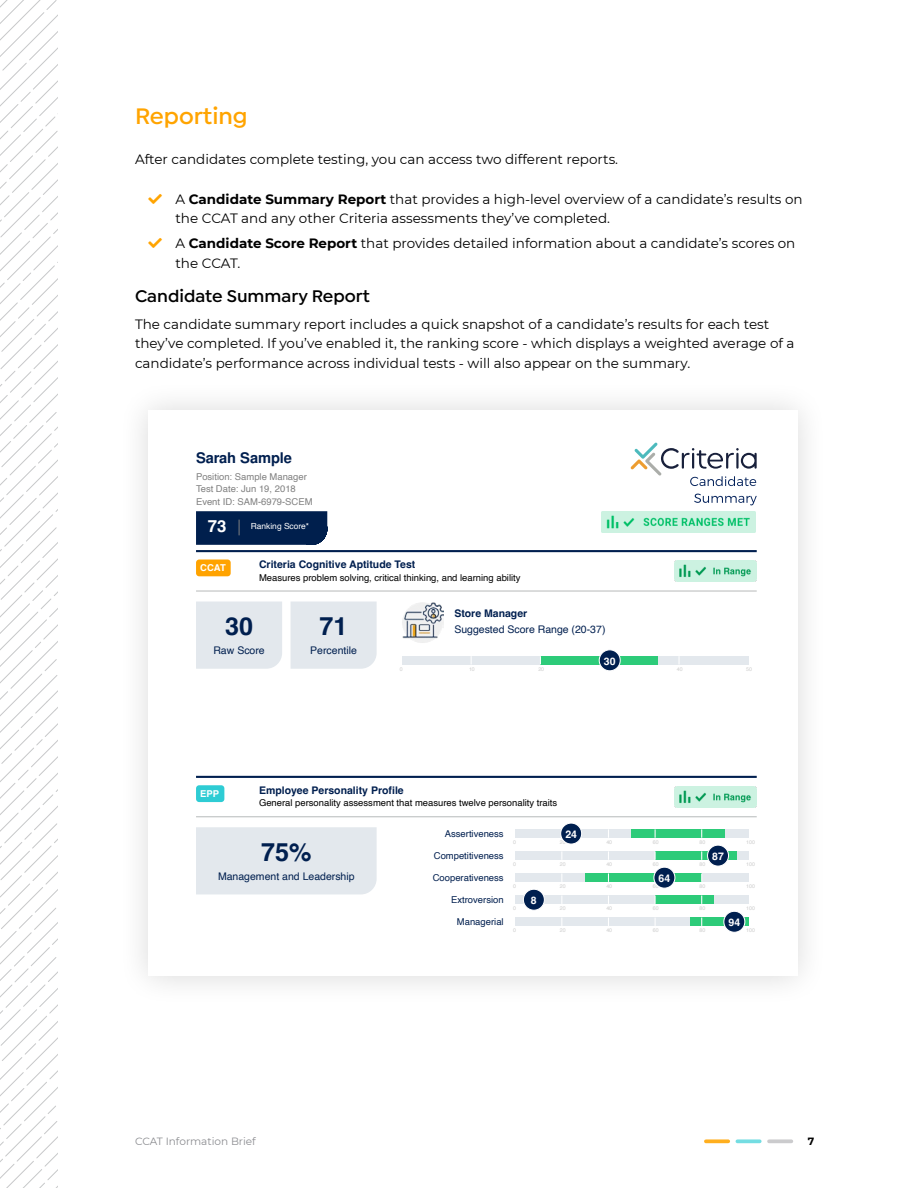
<style>
.page{position:relative;width:918px;height:1188px;background:#fff}
.page>*{position:absolute;margin:0;border:0;box-sizing:border-box;transform-origin:0 0}
.t1{font:700 25.2px "Helvetica";color:#001f4f}
.t2{font:600 24px "Isidora Sans";color:#ffa400}
.t3{font:600 18px "Isidora Sans";color:#000}
.t4{font:700 16.8px "Helvetica";color:#fff}
.t5{font:700 14.7px "Free Sans";letter-spacing:-.01em;color:#001f4f}
.t6{font:13.5px/19.5px "Montserrat";color:#000}
.t7{font:700 10.5px "Helvetica";color:#001f4f}
.t8{font:10.5px "Helvetica";color:#001f4f}
.t9{font:10.5px "Montserrat";color:#8b8c90}
.t10{font:700 10.5px "Helvetica";color:#fff}
.t11{font:700 10.5px "Montserrat";color:#000}
.t12{font:9.45px "Helvetica";color:#000}
.t13{font:9.45px "Helvetica";color:#001f4f}
.t14{font:9.45px/12.6px "Helvetica";color:#808080}
.t15{font:700 9.45px "Helvetica";color:#fff}
.t16{font:8.4px "Helvetica";color:#fff}
.t17{font:5.25px "Helvetica";color:#ccc}
.s1{font-weight:700}
</style>
<div class="page">
<svg style="left:0;top:0;width:57px;height:1188px"></svg>
<svg style="left:737px;top:1139px;width:23px;height:4px"></svg>
<svg style="left:769px;top:1139px;width:22px;height:4px"></svg>
<svg style="left:706px;top:1139px;width:22px;height:4px"></svg>
<div style="left:117px;top:380px;width:711px;height:627px;background:#000;opacity:.15"></div>
<div style="left:148px;top:410px;width:649px;height:566px;background:#fff"></div>
<img style="left:601px;top:511px;width:155px;height:21px">
<svg style="left:631px;top:443px;width:126px;height:62px"></svg>
<svg style="left:196px;top:511px;width:131px;height:34px;background:#052350"></svg>
<hr style="left:196px;top:550px;width:561px;height:2px;background:#001f4f">
<hr style="left:196px;top:590px;width:561px;height:2px;background:#babdbd">
<div style="left:196px;top:560px;width:35px;height:16px;background:#ffa300;border-radius:3px"></div>
<img style="left:675px;top:561px;width:82px;height:21px">
<div style="left:196px;top:602px;width:86px;height:67px;background:#e3e8ed"></div>
<div style="left:291px;top:602px;width:86px;height:67px;background:#e3e8ed"></div>
<img style="left:402px;top:602px;width:42px;height:41px">
<div style="left:402px;top:656px;width:346px;height:9px;background:#e3e8ed"></div>
<div style="left:540px;top:656px;width:118px;height:9px;background:#2dcb79"></div>
<div style="left:599px;top:650px;width:21px;height:21px;background:#001f4f;border-radius:50%"></div>
<div style="left:599px;top:649px;width:22px;height:22px;border:1px solid #fff;border-radius:50%"></div>
<hr style="left:196px;top:776px;width:561px;height:2px;background:#001f4f">
<hr style="left:196px;top:816px;width:561px;height:1px;background:#babdbd">
<div style="left:196px;top:785px;width:28px;height:17px;background:#2eccd4;border-radius:3px"></div>
<img style="left:675px;top:786px;width:82px;height:21px">
<div style="left:196px;top:827px;width:181px;height:67px;background:#e3e8ed"></div>
<div style="left:515px;top:829px;width:233px;height:9px;background:#e3e8ed"></div>
<div style="left:632px;top:829px;width:93px;height:9px;background:#2dcb79"></div>
<div style="left:561px;top:823px;width:21px;height:21px;background:#001f4f;border-radius:50%"></div>
<div style="left:560px;top:823px;width:22px;height:22px;border:1px solid #fff;border-radius:50%"></div>
<div style="left:515px;top:851px;width:233px;height:9px;background:#e3e8ed"></div>
<div style="left:655px;top:851px;width:82px;height:9px;background:#2dcb79"></div>
<div style="left:708px;top:845px;width:21px;height:21px;background:#001f4f;border-radius:50%"></div>
<div style="left:707px;top:845px;width:22px;height:22px;border:1px solid #fff;border-radius:50%"></div>
<div style="left:515px;top:873px;width:233px;height:9px;background:#e3e8ed"></div>
<div style="left:585px;top:873px;width:117px;height:9px;background:#2dcb79"></div>
<div style="left:654px;top:867px;width:21px;height:21px;background:#001f4f;border-radius:50%"></div>
<div style="left:653px;top:867px;width:22px;height:22px;border:1px solid #fff;border-radius:50%"></div>
<div style="left:515px;top:896px;width:233px;height:8px;background:#e3e8ed"></div>
<div style="left:655px;top:896px;width:58px;height:8px;background:#2dcb79"></div>
<div style="left:523px;top:889px;width:21px;height:21px;background:#001f4f;border-radius:50%"></div>
<div style="left:523px;top:889px;width:22px;height:22px;border:1px solid #fff;border-radius:50%"></div>
<div style="left:515px;top:918px;width:233px;height:8px;background:#e3e8ed"></div>
<div style="left:690px;top:918px;width:58px;height:8px;background:#00c45c;opacity:.8"></div>
<div style="left:724px;top:911px;width:21px;height:21px;background:#001f4f;border-radius:50%"></div>
<div style="left:723px;top:911px;width:22px;height:22px;border:1px solid #fff;border-radius:50%"></div>
<h2 class="t2" style="left:135px;top:102px;width:114px">Reporting</h2>
<p class="t6" style="left:135px;top:149px;width:485px">After candidates complete testing, you can access two different reports.</p>
<p class="t6" style="left:176px;top:189px;width:629px">A <span class="s1">Candidate Summary Report</span> that provides a high-level overview of a candidate’s results on the CCAT and any other Criteria assessments they’ve completed.</p>
<p class="t6" style="left:176px;top:233px;width:621px">A <span class="s1">Candidate Score Report</span> that provides detailed information about a candidate’s scores on the CCAT.</p>
<h3 class="t3" style="left:135px;top:286px;width:236px">Candidate Summary Report</h3>
<p class="t6" style="left:135px;top:313px;width:661px">The candidate summary report includes a quick snapshot of a candidate’s results for each test they’ve completed. If you’ve enabled it, the ranking score - which displays a weighted average of a candidate’s performance across individual tests - will also appear on the summary.</p>
<p class="t5" style="left:196px;top:447px;width:97px">Sarah Sample</p>
<p class="t14" style="left:196px;top:470px;width:118px">Position: Sample Manager<br>Test Date: Jun 19, 2018<br>Event ID: SAM-6979-SCEM</p>
<p class="t4" style="left:208px;top:516px;width:20px">73</p>
<p class="t16" style="left:251px;top:520px;width:60px">Ranking Score*</p>
<p class="t15" style="left:200px;top:562px;width:27px">CCAT</p>
<p class="t7" style="left:259px;top:558px;width:158px">Criteria Cognitive Aptitude Test</p>
<p class="t12" style="left:259px;top:570px;width:263px">Measures problem solving, critical thinking, and learning ability</p>
<h1 class="t1" style="left:225px;top:611px;width:30px">30</h1>
<h1 class="t1" style="left:320px;top:611px;width:30px">71</h1>
<p class="t8" style="left:213px;top:642px;width:53px">Raw Score</p>
<p class="t8" style="left:310px;top:642px;width:48px">Percentile</p>
<p class="t7" style="left:454px;top:607px;width:74px">Store Manager</p>
<p class="t8" style="left:454px;top:621px;width:153px">Suggested Score Range (20-37)</p>
<p class="t10" style="left:604px;top:654px;width:13px">30</p>
<p class="t17" style="left:400px;top:665px;width:4px">0</p>
<p class="t17" style="left:469px;top:665px;width:7px">10</p>
<p class="t17" style="left:538px;top:665px;width:7px">20</p>
<p class="t17" style="left:677px;top:665px;width:7px">40</p>
<p class="t17" style="left:746px;top:665px;width:7px">50</p>
<p class="t15" style="left:200px;top:788px;width:20px">EPP</p>
<p class="t7" style="left:259px;top:784px;width:146px">Employee Personality Profile</p>
<p class="t12" style="left:259px;top:796px;width:300px">General personality assessment that measures twelve personality traits</p>
<h1 class="t1" style="left:261px;top:837px;width:52px">75%</h1>
<p class="t8" style="left:218px;top:868px;width:138px">Management and Leadership</p>
<p class="t13" style="left:445px;top:826px;width:60px">Assertiveness</p>
<p class="t10" style="left:565px;top:828px;width:13px">24</p>
<p class="t17" style="left:513px;top:838px;width:4px">0</p>
<p class="t17" style="left:560px;top:838px;width:7px">20</p>
<p class="t17" style="left:606px;top:838px;width:7px">40</p>
<p class="t17" style="left:653px;top:838px;width:7px">60</p>
<p class="t17" style="left:700px;top:838px;width:7px">80</p>
<p class="t17" style="left:746px;top:838px;width:10px">100</p>
<p class="t13" style="left:434px;top:848px;width:71px">Competitiveness</p>
<p class="t10" style="left:712px;top:850px;width:13px">87</p>
<p class="t17" style="left:513px;top:860px;width:4px">0</p>
<p class="t17" style="left:560px;top:860px;width:7px">20</p>
<p class="t17" style="left:606px;top:860px;width:7px">40</p>
<p class="t17" style="left:653px;top:860px;width:7px">60</p>
<p class="t17" style="left:700px;top:860px;width:7px">80</p>
<p class="t17" style="left:746px;top:860px;width:10px">100</p>
<p class="t13" style="left:433px;top:870px;width:72px">Cooperativeness</p>
<p class="t10" style="left:659px;top:872px;width:13px">64</p>
<p class="t17" style="left:513px;top:882px;width:4px">0</p>
<p class="t17" style="left:560px;top:882px;width:7px">20</p>
<p class="t17" style="left:606px;top:882px;width:7px">40</p>
<p class="t17" style="left:653px;top:882px;width:7px">60</p>
<p class="t17" style="left:700px;top:882px;width:7px">80</p>
<p class="t17" style="left:746px;top:882px;width:10px">100</p>
<p class="t13" style="left:451px;top:892px;width:54px">Extroversion</p>
<p class="t13" style="left:457px;top:914px;width:48px">Managerial</p>
<p class="t10" style="left:531px;top:894px;width:7px">8</p>
<p class="t17" style="left:513px;top:904px;width:4px">0</p>
<p class="t17" style="left:560px;top:904px;width:7px">20</p>
<p class="t17" style="left:606px;top:904px;width:7px">40</p>
<p class="t17" style="left:653px;top:904px;width:7px">60</p>
<p class="t17" style="left:700px;top:904px;width:7px">80</p>
<p class="t17" style="left:746px;top:904px;width:10px">100</p>
<p class="t10" style="left:729px;top:916px;width:13px">94</p>
<p class="t17" style="left:513px;top:926px;width:4px">0</p>
<p class="t17" style="left:560px;top:926px;width:7px">20</p>
<p class="t17" style="left:606px;top:926px;width:7px">40</p>
<p class="t17" style="left:653px;top:926px;width:7px">60</p>
<p class="t17" style="left:700px;top:926px;width:7px">80</p>
<p class="t17" style="left:746px;top:926px;width:10px">100</p>
<p class="t9" style="left:135px;top:1134px;width:122px">CCAT Information Brief</p>
<p class="t11" style="left:808px;top:1134px;width:8px">7</p>
</div>
